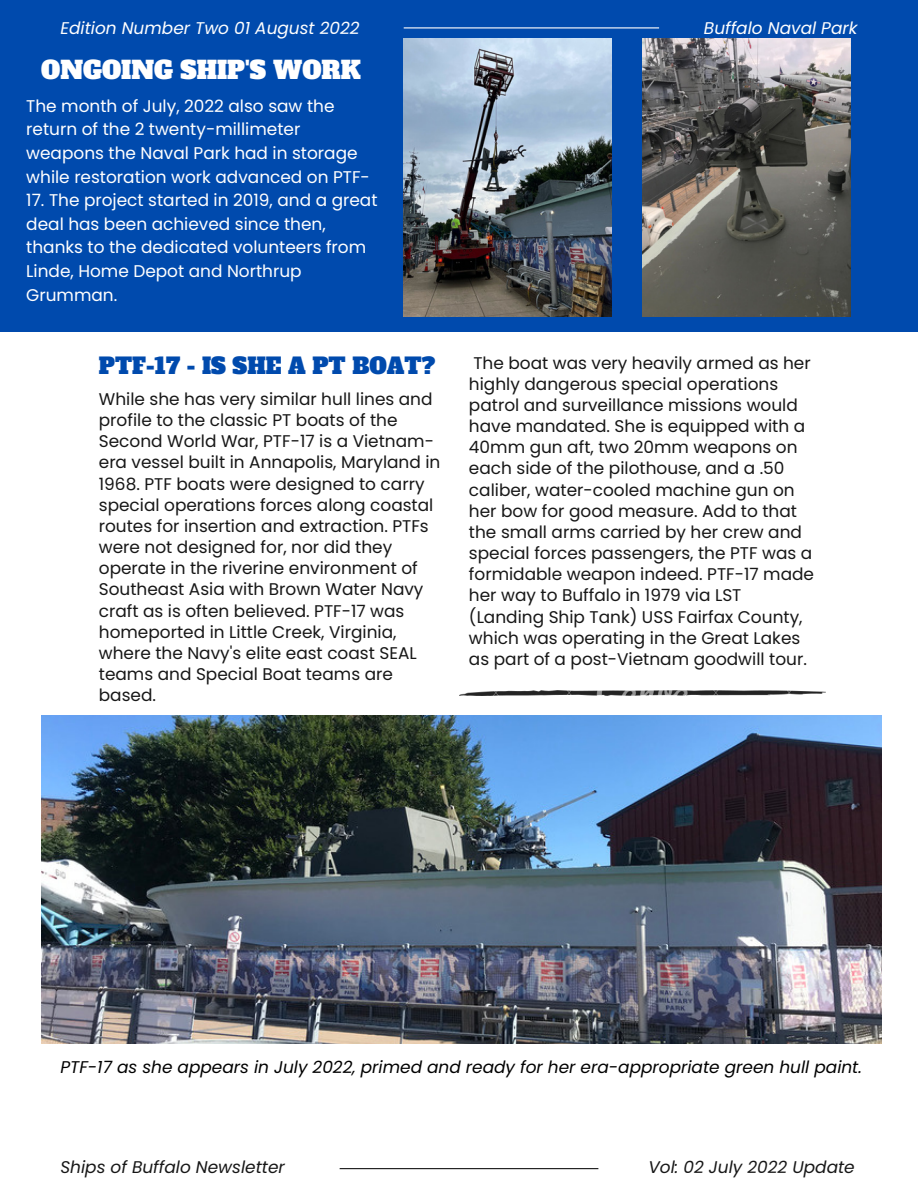
<style>
.page{position:relative;width:918px;height:1188px;background:#fff}
.page>*{position:absolute;margin:0;border:0;box-sizing:border-box;transform-origin:0 0}
.t1{font:24.15px "Alfa Slab One";color:#fff}
.t2{font:21.9px "Alfa Slab One";color:#004aad}
.t3{font:16.95px/21.1px "Poppins";color:#171717}
.t4{font:16.95px/23.7px "Poppins";color:#fff}
.t5{font:italic 16.95px "Poppins";color:#000}
.t6{font:italic 16.95px "Poppins";color:#fff}
.t7{font:italic 16.95px "Poppins";color:#171717}
</style>
<div class="page">
<div style="left:0;top:0;width:918px;height:332px;background:#004aad"></div>
<hr style="left:404px;top:27px;width:255px;height:1px;background:#fff">
<hr style="left:340px;top:1168px;width:258px;height:1px;background:#171717">
<img style="left:459px;top:691px;width:367px;height:4px">
<img style="left:41px;top:716px;width:841px;height:327px">
<img style="left:404px;top:38px;width:208px;height:278px">
<img style="left:643px;top:38px;width:208px;height:278px">
<p class="t6" style="left:60px;top:16px;width:301px">Edition Number Two 01 August 2022</p>
<h1 class="t1" style="left:41px;top:54px;width:321px">ONGOING SHIP'S WORK</h1>
<p class="t4" style="left:26px;top:94px;width:345px">The month of July, 2022 also saw the return of the 2 twenty-millimeter weapons the Naval Park had in storage while restoration work advanced on PTF-</p>
<p class="t4" style="left:26px;top:188px;width:353px">17. The project started in 2019, and a great deal has been achieved since then, thanks to the dedicated volunteers from<br>Linde, Home Depot and Northrup<br>Grumman.</p>
<p class="t2" style="left:99px;top:351px;width:338px">PTF-17 - IS SHE A PT BOAT?</p>
<p class="t3" style="left:99px;top:388px;width:343px">While she has very similar hull lines and profile to the classic PT boats of the Second World War, PTF-17 is a Vietnam&shy;era vessel built in Annapolis, Maryland in 1968. PTF boats were designed to carry special operations forces along coastal routes for insertion and extraction. PTFs were not designed for, nor did they operate in the riverine environment of Southeast Asia with Brown Water Navy craft as is often believed. PTF-17 was homeported in Little Creek, Virginia, where the Navy's elite east coast SEAL teams and Special Boat teams are based.</p>
<p class="t6" style="left:704px;top:16px;width:155px">Buffalo Naval Park</p>
<p class="t3" style="left:469px;top:352px;width:347px">The boat was very heavily armed as her highly dangerous special operations patrol and surveillance missions would have mandated. She is equipped with a 40mm gun aft, two 20mm weapons on each side of the pilothouse, and a .50 caliber, water-cooled machine gun on her bow for good measure. Add to that the small arms carried by her crew and special forces passengers, the PTF was a formidable weapon indeed. PTF-17 made her way to Buffalo in 1979 via LST (Landing Ship Tank) USS Fairfax County, which was operating in the Great Lakes as part of a post-Vietnam goodwill tour.</p>
<p class="t5" style="left:61px;top:1055px;width:803px">PTF-17 as she appears in July 2022, primed and ready for her era-appropriate green hull paint.</p>
<p class="t7" style="left:60px;top:1155px;width:226px">Ships of Buffalo Newsletter</p>
<p class="t7" style="left:648px;top:1155px;width:208px">Vol: 02 July 2022 Update</p>
</div>
